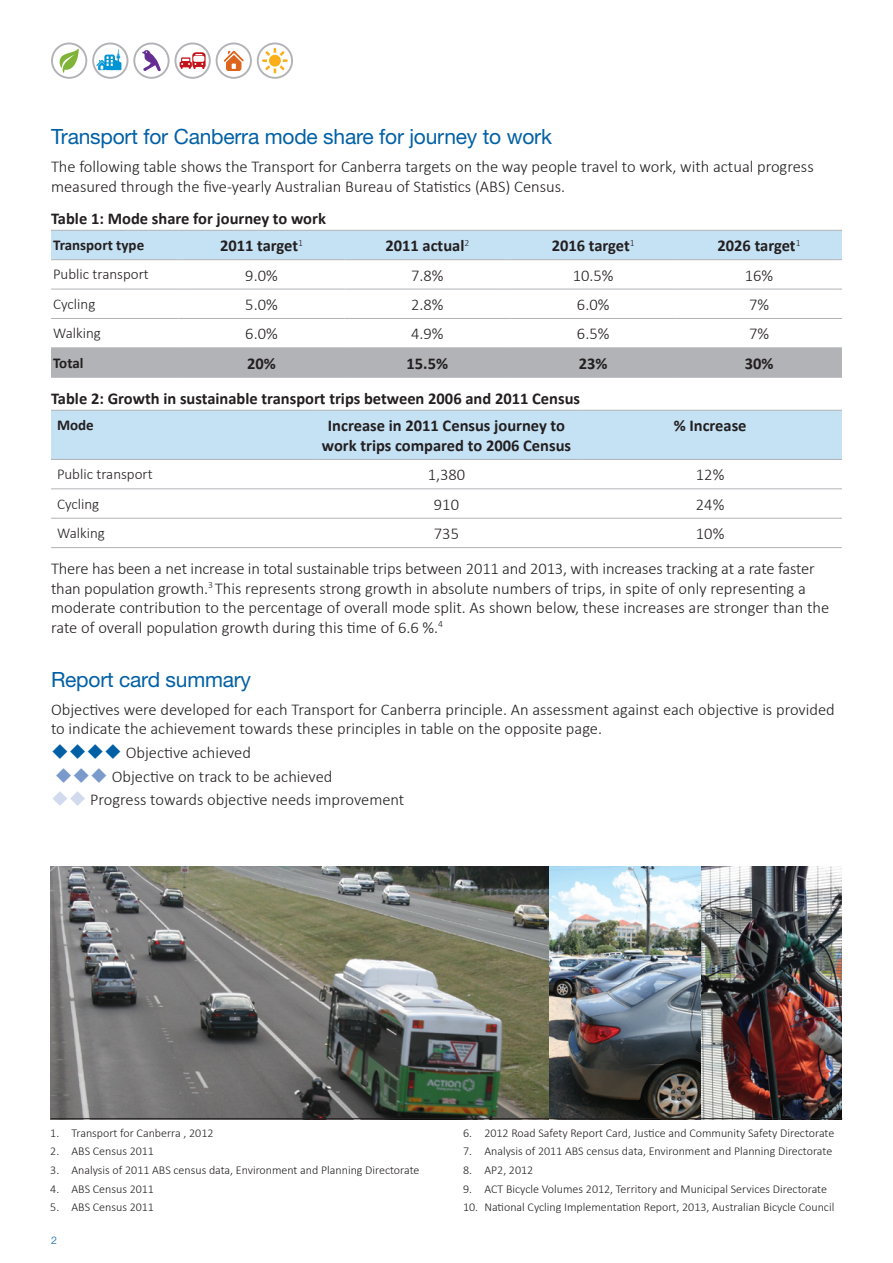
<style>
.page{position:relative;width:893px;height:1263px;background:#fff}
.page>*{position:absolute;margin:0;border:0;box-sizing:border-box;transform-origin:0 0}
.t1{font:21px "Helvetica Neue";letter-spacing:-.01em;color:#0160a5}
.t2{font:300 16.5px/19.5px "Calibri";color:#231f20}
.t3{font:700 16.5px/19.8px "Calibri";color:#231f20;text-align:center}
.t4{font:300 15px "Calibri";color:#231f20}
.t5{font:700 15px "Calibri";color:#231f20}
.t6{font:300 12px "Calibri";color:#231f20}
.t7{font:300 10.5px "Helvetica Neue";color:#0160a5}
.s1{color:#0160a5}
.s2{color:#799acb}
.s3{color:#d1dbed}
</style>
<div class="page">
<svg style="left:52px;top:43px;width:34px;height:35px"></svg>
<div style="left:51px;top:43px;width:36px;height:36px;border:2px solid #b2b3b7;border-radius:50%"></div>
<svg style="left:58px;top:48px;width:21px;height:25px"></svg>
<svg style="left:93px;top:43px;width:34px;height:35px"></svg>
<div style="left:92px;top:43px;width:36px;height:36px;border:2px solid #b2b3b7;border-radius:50%"></div>
<svg style="left:96px;top:49px;width:25px;height:21px"></svg>
<svg style="left:134px;top:43px;width:35px;height:35px"></svg>
<div style="left:133px;top:43px;width:37px;height:36px;border:2px solid #b2b3b7;border-radius:50%"></div>
<svg style="left:142px;top:50px;width:19px;height:23px"></svg>
<svg style="left:175px;top:43px;width:35px;height:35px"></svg>
<div style="left:174px;top:43px;width:37px;height:36px;border:2px solid #b2b3b7;border-radius:50%"></div>
<svg style="left:179px;top:52px;width:27px;height:17px"></svg>
<svg style="left:217px;top:43px;width:34px;height:35px"></svg>
<div style="left:216px;top:43px;width:36px;height:36px;border:2px solid #b2b3b7;border-radius:50%"></div>
<svg style="left:222px;top:49px;width:24px;height:23px"></svg>
<svg style="left:258px;top:43px;width:34px;height:35px"></svg>
<div style="left:257px;top:43px;width:36px;height:36px;border:2px solid #b2b3b7;border-radius:50%"></div>
<svg style="left:261px;top:46px;width:28px;height:29px"></svg>
<div style="left:268px;top:54px;width:14px;height:14px;background:#faaf18;border-radius:50%"></div>
<div style="left:267px;top:53px;width:16px;height:16px;border:2px solid #fff;border-radius:50%"></div>
<div style="left:51px;top:231px;width:791px;height:28px;background:#c5e1f4"></div>
<svg style="left:51px;top:260px;width:791px;height:29px"></svg>
<div style="left:51px;top:348px;width:791px;height:29px;background:#b2b3b7"></div>
<hr style="left:51px;top:230px;width:128px;height:1px;background:#b2b3b7">
<hr style="left:179px;top:230px;width:165px;height:1px;background:#b2b3b7">
<hr style="left:344px;top:230px;width:166px;height:1px;background:#b2b3b7">
<hr style="left:510px;top:230px;width:166px;height:1px;background:#b2b3b7">
<hr style="left:676px;top:230px;width:166px;height:1px;background:#b2b3b7">
<hr style="left:51px;top:259px;width:128px;height:1px;background:#b2b3b7">
<hr style="left:179px;top:259px;width:165px;height:1px;background:#b2b3b7">
<hr style="left:344px;top:259px;width:166px;height:1px;background:#b2b3b7">
<hr style="left:510px;top:259px;width:166px;height:1px;background:#b2b3b7">
<hr style="left:676px;top:259px;width:166px;height:1px;background:#b2b3b7">
<hr style="left:51px;top:289px;width:128px;height:1px;background:#b2b3b7">
<hr style="left:179px;top:289px;width:165px;height:1px;background:#b2b3b7">
<hr style="left:344px;top:289px;width:166px;height:1px;background:#b2b3b7">
<hr style="left:510px;top:289px;width:166px;height:1px;background:#b2b3b7">
<hr style="left:676px;top:289px;width:166px;height:1px;background:#b2b3b7">
<hr style="left:51px;top:318px;width:128px;height:1px;background:#b2b3b7">
<hr style="left:179px;top:318px;width:165px;height:1px;background:#b2b3b7">
<hr style="left:344px;top:318px;width:166px;height:1px;background:#b2b3b7">
<hr style="left:510px;top:318px;width:166px;height:1px;background:#b2b3b7">
<hr style="left:676px;top:318px;width:166px;height:1px;background:#b2b3b7">
<hr style="left:51px;top:347px;width:128px;height:1px;background:#b2b3b7">
<hr style="left:179px;top:347px;width:165px;height:1px;background:#b2b3b7">
<hr style="left:344px;top:347px;width:166px;height:1px;background:#b2b3b7">
<hr style="left:510px;top:347px;width:166px;height:1px;background:#b2b3b7">
<hr style="left:676px;top:347px;width:166px;height:1px;background:#b2b3b7">
<hr style="left:51px;top:377px;width:128px;height:1px;background:#b2b3b7">
<hr style="left:179px;top:377px;width:165px;height:1px;background:#b2b3b7">
<hr style="left:344px;top:377px;width:166px;height:1px;background:#b2b3b7">
<hr style="left:510px;top:377px;width:166px;height:1px;background:#b2b3b7">
<hr style="left:676px;top:377px;width:166px;height:1px;background:#b2b3b7">
<div style="left:51px;top:411px;width:791px;height:48px;background:#c5e1f4"></div>
<hr style="left:51px;top:410px;width:264px;height:1px;background:#b2b3b7">
<hr style="left:315px;top:410px;width:263px;height:1px;background:#b2b3b7">
<hr style="left:578px;top:410px;width:264px;height:1px;background:#b2b3b7">
<hr style="left:51px;top:459px;width:264px;height:1px;background:#b2b3b7">
<hr style="left:315px;top:459px;width:263px;height:1px;background:#b2b3b7">
<hr style="left:578px;top:459px;width:264px;height:1px;background:#b2b3b7">
<hr style="left:51px;top:488px;width:264px;height:1px;background:#b2b3b7">
<hr style="left:315px;top:488px;width:263px;height:1px;background:#b2b3b7">
<hr style="left:578px;top:488px;width:264px;height:1px;background:#b2b3b7">
<hr style="left:51px;top:518px;width:264px;height:1px;background:#b2b3b7">
<hr style="left:315px;top:518px;width:263px;height:1px;background:#b2b3b7">
<hr style="left:578px;top:518px;width:264px;height:1px;background:#b2b3b7">
<hr style="left:51px;top:547px;width:264px;height:1px;background:#b2b3b7">
<hr style="left:315px;top:547px;width:263px;height:1px;background:#b2b3b7">
<hr style="left:578px;top:547px;width:264px;height:1px;background:#b2b3b7">
<img style="left:701px;top:867px;width:140px;height:251px">
<img style="left:50px;top:867px;width:651px;height:252px">
<hr style="left:51px;top:1118px;width:791px;height:1px;background:#231f20">
<p class="t1" style="left:51px;top:124px;width:502px">Transport for Canberra mode share for journey to work</p>
<p class="t2" style="left:51px;top:157px;width:764px">The following table shows the Transport for Canberra targets on the way people travel to work, with actual progress measured through the five-yearly Australian Bureau of Statistics (ABS) Census.</p>
<p class="t3" style="left:51px;top:209px;width:276px">Table 1: Mode share for journey to work</p>
<p class="t5" style="left:53px;top:235px;width:93px">Transport type</p>
<p class="t3" style="left:220px;top:236px;width:84px">2011 target<sup>1</sup></p>
<p class="t3" style="left:385px;top:236px;width:85px">2011 actual<sup>2</sup></p>
<p class="t3" style="left:552px;top:236px;width:84px">2016 target<sup>1</sup></p>
<p class="t3" style="left:717px;top:236px;width:84px">2026 target<sup>1</sup></p>
<p class="t4" style="left:53px;top:265px;width:97px">Public transport</p>
<p class="t2" style="left:245px;top:265px;width:34px">9.0%</p>
<p class="t2" style="left:411px;top:265px;width:34px">7.8%</p>
<p class="t2" style="left:573px;top:265px;width:42px">10.5%</p>
<p class="t2" style="left:745px;top:265px;width:30px">16%</p>
<p class="t4" style="left:53px;top:295px;width:44px">Cycling</p>
<p class="t2" style="left:245px;top:295px;width:34px">5.0%</p>
<p class="t2" style="left:411px;top:295px;width:34px">2.8%</p>
<p class="t2" style="left:577px;top:295px;width:34px">6.0%</p>
<p class="t2" style="left:749px;top:295px;width:22px">7%</p>
<p class="t4" style="left:53px;top:324px;width:49px">Walking</p>
<p class="t2" style="left:245px;top:324px;width:34px">6.0%</p>
<p class="t2" style="left:411px;top:324px;width:34px">4.9%</p>
<p class="t2" style="left:577px;top:324px;width:34px">6.5%</p>
<p class="t2" style="left:749px;top:324px;width:22px">7%</p>
<p class="t5" style="left:53px;top:353px;width:32px">Total</p>
<p class="t3" style="left:247px;top:353px;width:30px">20%</p>
<p class="t3" style="left:407px;top:353px;width:43px">15.5%</p>
<p class="t3" style="left:579px;top:353px;width:30px">23%</p>
<p class="t3" style="left:745px;top:353px;width:30px">30%</p>
<p class="t3" style="left:51px;top:388px;width:531px">Table 2: Growth in sustainable transport trips between 2006 and 2011 Census</p>
<p class="t5" style="left:57px;top:415px;width:38px">Mode</p>
<p class="t3" style="left:322px;top:416px;width:251px">Increase in 2011 Census journey to work trips compared to 2006 Census</p>
<p class="t3" style="left:674px;top:416px;width:74px">% Increase</p>
<p class="t4" style="left:57px;top:465px;width:97px">Public transport</p>
<p class="t2" style="left:428px;top:465px;width:39px">1,380</p>
<p class="t2" style="left:696px;top:465px;width:30px">12%</p>
<p class="t4" style="left:57px;top:494px;width:44px">Cycling</p>
<p class="t2" style="left:434px;top:494px;width:27px">910</p>
<p class="t2" style="left:696px;top:494px;width:30px">24%</p>
<p class="t4" style="left:57px;top:524px;width:49px">Walking</p>
<p class="t2" style="left:434px;top:524px;width:27px">735</p>
<p class="t2" style="left:51px;top:516px;width:765px;line-height:35.1px;text-indent:645px">10%<br>There has been a net increase in total sustainable trips between 2011 and 2013, with increases tracking at a rate faster</p>
<p class="t2" style="left:51px;top:578px;width:780px">than population growth.<sup>3</sup> This represents strong growth in absolute numbers of trips, in spite of only representing a moderate contribution to the percentage of overall mode split. As shown below, these increases are stronger than the rate of overall population growth during this time of 6.6 %.<sup>4</sup></p>
<p class="t1" style="left:51px;top:666px;width:202px">Report card summary</p>
<p class="t2" style="left:51px;top:699px;width:785px">Objectives were developed for each Transport for Canberra principle. An assessment against each objective is provided to indicate the achievement towards these principles in table on the opposite page.</p>
<p class="t2" style="left:51px;top:742px;width:201px"><span class="s1">◆◆◆◆</span> Objective achieved</p>
<p class="t2" style="left:55px;top:766px;width:279px"><span class="s2">◆◆◆</span> Objective on track to be achieved</p>
<p class="t2" style="left:51px;top:790px;width:355px"><span class="s3">◆◆</span> Progress towards objective needs improvement</p>
<p class="t6" style="left:50px;top:1125px;width:165px">1. Transport for Canberra , 2012</p>
<p class="t6" style="left:50px;top:1144px;width:105px">2. ABS Census 2011</p>
<p class="t6" style="left:50px;top:1163px;width:371px">3. Analysis of 2011 ABS census data, Environment and Planning Directorate</p>
<p class="t6" style="left:50px;top:1181px;width:105px">4. ABS Census 2011</p>
<p class="t6" style="left:50px;top:1200px;width:105px">5. ABS Census 2011</p>
<p class="t7" style="left:51px;top:1233px;width:7px">2</p>
<p class="t6" style="left:463px;top:1125px;width:373px">6. 2012 Road Safety Report Card, Justice and Community Safety Directorate</p>
<p class="t6" style="left:463px;top:1144px;width:371px">7. Analysis of 2011 ABS census data, Environment and Planning Directorate</p>
<p class="t6" style="left:463px;top:1163px;width:72px">8. AP2, 2012</p>
<p class="t6" style="left:463px;top:1181px;width:365px">9. ACT Bicycle Volumes 2012, Territory and Municipal Services Directorate</p>
<p class="t6" style="left:463px;top:1200px;width:373px">10. National Cycling Implementation Report, 2013, Australian Bicycle Council</p>
</div>
